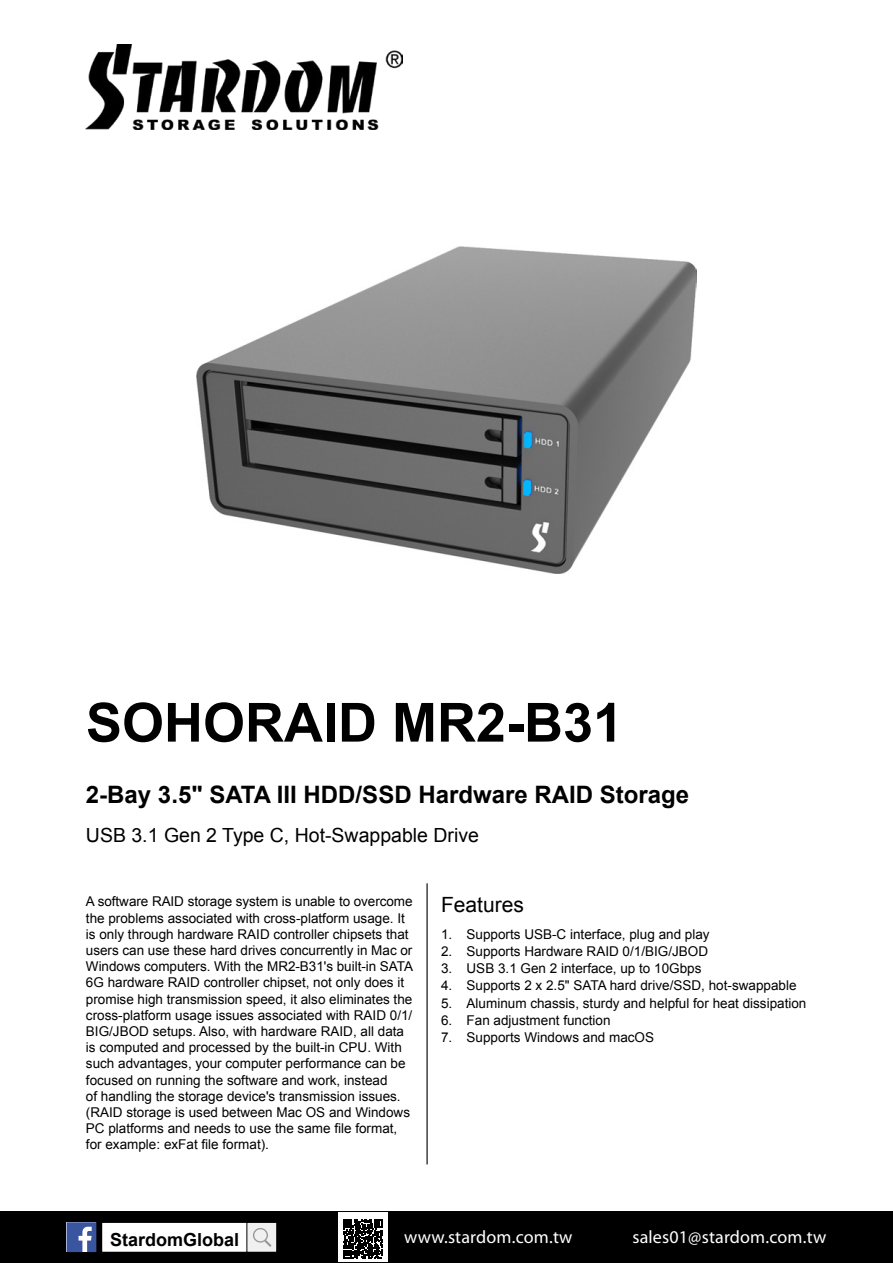
<style>
.page{position:relative;width:893px;height:1263px;background:#fff}
.page>*{position:absolute;margin:0;border:0;box-sizing:border-box;transform-origin:0 0}
.t1{font:700 54px "Arial";color:#000}
.t2{font:700 24px "Arial";color:#000}
.t3{font:21px "Arial";color:#000}
.t4{font:19.5px "Arial";color:#000}
.t5{font:18px "Myriad Pro";letter-spacing:.01em;color:#fff}
.t6{font:700 18px "Arial";color:#000}
.t7{font:13.5px/16.2px "Arial";color:#000}
</style>
<div class="page">
<div style="left:0;top:1212px;width:893px;height:51px;background:#000"></div>
<svg style="left:67px;top:1222px;width:29px;height:30px"></svg>
<div style="left:102px;top:1222px;width:175px;height:30px;background:#fff"></div>
<div style="left:102px;top:1222px;width:175px;height:30px;border:1px solid #000"></div>
<div style="left:247px;top:1222px;width:30px;height:30px;background:#f0f0f0"></div>
<div style="left:247px;top:1222px;width:30px;height:30px;border:1px solid #000"></div>
<svg style="left:253px;top:1228px;width:18px;height:19px"></svg>
<div style="left:338px;top:1213px;width:50px;height:49px;background:#fff"></div>
<svg style="left:343px;top:1219px;width:39px;height:39px"></svg>
<img style="left:86px;top:45px;width:316px;height:85px">
<hr style="left:426px;top:883px;width:2px;height:281px;background:#000">
<img style="left:197px;top:247px;width:499px;height:326px">
<h1 class="t1" style="left:86px;top:687px;width:539px">SOHORAID MR2-B31</h1>
<h2 class="t2" style="left:86px;top:779px;width:605px">2-Bay 3.5" SATA III HDD/SSD Hardware RAID Storage</h2>
<h3 class="t4" style="left:86px;top:822px;width:395px">USB 3.1 Gen 2 Type C, Hot-Swappable Drive</h3>
<p class="t7" style="left:86px;top:893px;width:329px">A software RAID storage system is unable to overcome the problems associated with cross-platform usage. It is only through hardware RAID controller chipsets that users can use these hard drives concurrently in Mac or Windows computers. With the MR2-B31's built-in SATA 6G hardware RAID controller chipset, not only does it promise high transmission speed, it also eliminates the cross-platform usage issues associated with RAID 0/1/ BIG/JBOD setups. Also, with hardware RAID, all data is computed and processed by the built-in CPU. With such advantages, your computer performance can be focused on running the software and work, instead<br>of handling the storage device's transmission issues. (RAID storage is used between Mac OS and Windows PC platforms and needs to use the same file format, for example: exFat file format).</p>
<h3 class="t3" style="left:441px;top:890px;width:84px">Features</h3>
<p class="t7" style="left:441px;top:926px;width:270px">1. Supports USB-C interface, plug and play</p>
<p class="t7" style="left:441px;top:943px;width:269px">2. Supports Hardware RAID 0/1/BIG/JBOD</p>
<p class="t7" style="left:441px;top:960px;width:262px">3. USB 3.1 Gen 2 interface, up to 10Gbps</p>
<p class="t7" style="left:441px;top:978px;width:357px">4. Supports 2 x 2.5" SATA hard drive/SSD, hot-swappable</p>
<p class="t7" style="left:441px;top:995px;width:367px">5. Aluminum chassis, sturdy and helpful for heat dissipation</p>
<p class="t7" style="left:441px;top:1012px;width:171px">6. Fan adjustment function</p>
<p class="t7" style="left:441px;top:1029px;width:215px">7. Supports Windows and macOS</p>
<h3 class="t6" style="left:110px;top:1227px;width:131px">StardomGlobal</h3>
<h3 class="t5" style="left:404px;top:1227px;width:170px">www.stardom.com.tw</h3>
<h3 class="t5" style="left:632px;top:1227px;width:195px">sales01@stardom.com.tw</h3>
</div>
